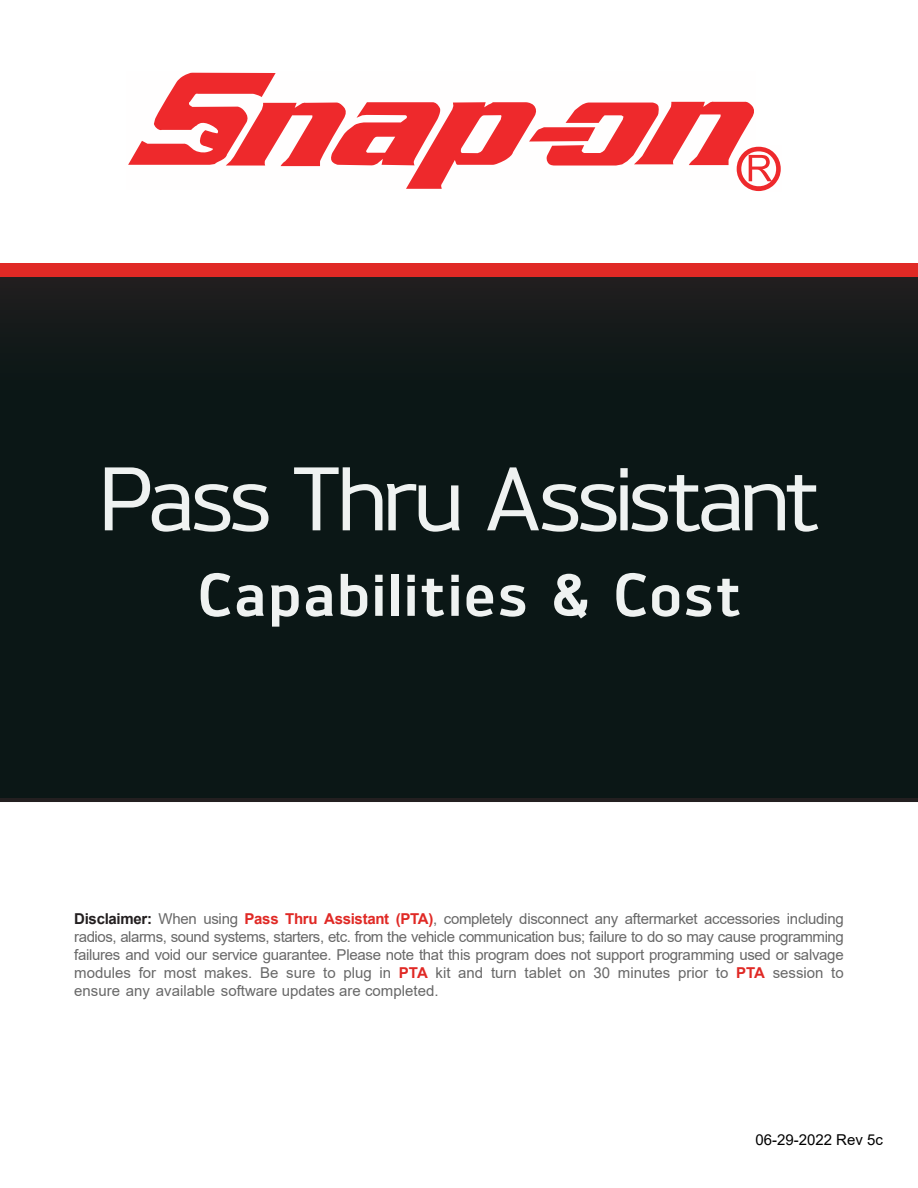
<style>
.page{position:relative;width:918px;height:1188px;background:#fff}
.page>*{position:absolute;margin:0;border:0;box-sizing:border-box;transform-origin:0 0}
.t1{font:500 90px "Brokman";letter-spacing:-.07em;color:#eff2f1}
.t2{font:700 60px "Brokman";letter-spacing:.04em;color:#eff2f1}
.t3{font:15px/18px "Arial";color:#686868;text-align:justify}
.t4{font:15px "Arial";color:#000}
.s1{font-weight:700;color:#231f20}
.s2{font-weight:700;color:#e02925}
.s3{font-style:inherit}
</style>
<div class="page">
<div style="left:0;top:277px;width:918px;height:522px;background:#0b1716"></div>
<div style="left:0;top:277px;width:918px;height:130px;background:linear-gradient(to right,#141a19,#141a19)"></div>
<div style="left:0;top:263px;width:918px;height:14px;background:#e02925"></div>
<hr style="left:0;top:799px;width:918px;height:3px;background:#231f20">
<svg style="left:128px;top:73px;width:653px;height:118px"></svg>
<h1 class="t1" style="left:97px;top:440px;width:725px">Pass Thru Assistant</h1>
<h2 class="t2" style="left:198px;top:554px;width:544px">Capabilities &amp; Cost</h2>
<p class="t3" style="left:74px;top:910px;width:771px"><span class="s1">Disclaimer:</span> When using <span class="s2">Pass Thru Assistant (PTA)</span>, completely disconnect any aftermarket accessories including radios, alarms, sound systems, starters, etc. from the vehicle communication bus; failure to do so may cause programming failures and void our service guarantee. Please note that this program does not support programming used or salvage modules for most makes. Be sure to plug in <span class="s2">PTA</span> kit and turn tablet on 30 minutes prior to <span class="s2">PTA</span> session to ensure any available software updates are completed.</p>
<p class="t4" style="left:755px;top:1130px;width:129px"><span class="s3">06-</span>29<span class="s3">-2</span>02<span class="s3">2</span> Rev 5c</p>
</div>
